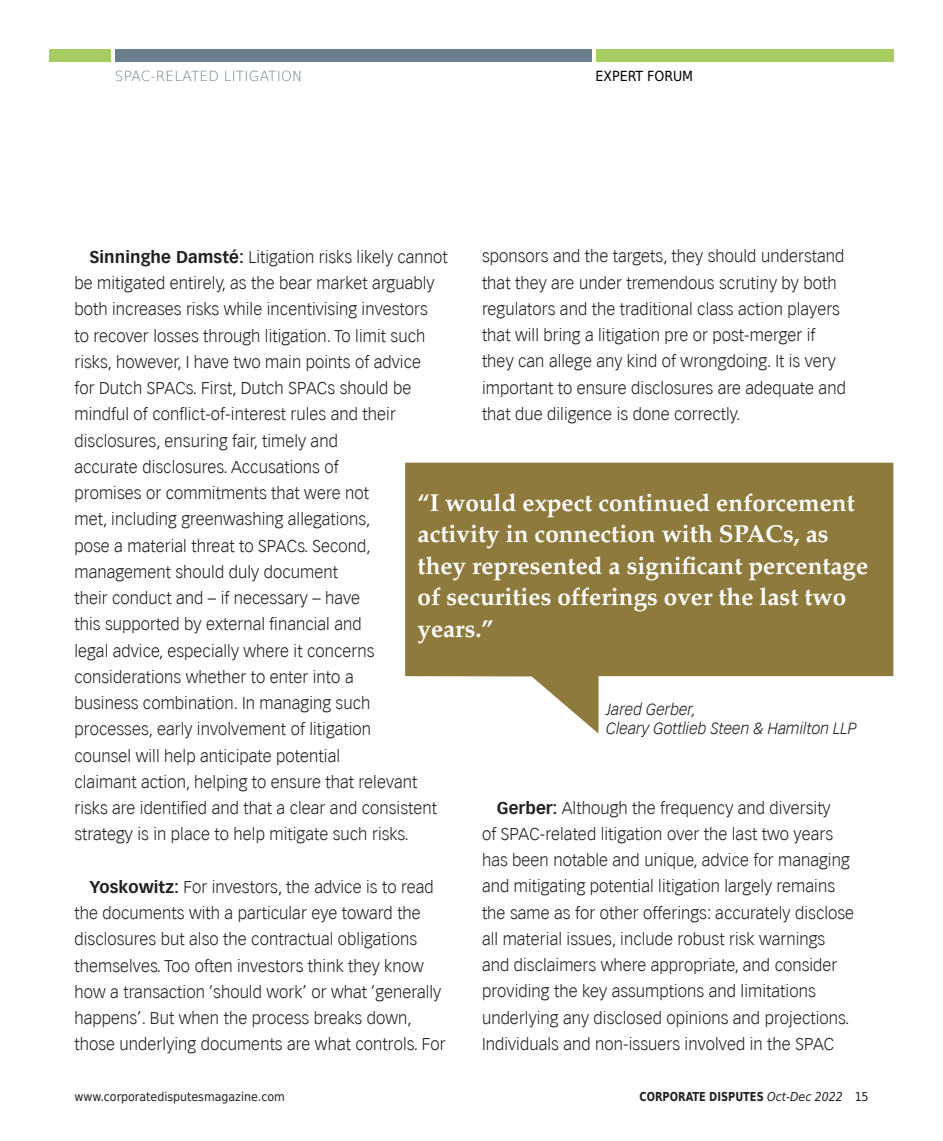
<style>
.page{position:relative;width:943px;height:1141px;background:#fff}
.page>*{position:absolute;margin:0;border:0;box-sizing:border-box;transform-origin:0 0}
.t1{font:700 24.5px/31.5px "Palatino";color:#fff}
.t2{font:300 16.62px/26.2px "Vectora LH";letter-spacing:.005em;color:#231f20}
.t3{font:italic 300 15.75px/18.9px "Vectora LH";color:#231f20}
.t4{font:200 14px "DejaVu Sans";letter-spacing:.015em;color:#6a7d8b}
.t5{font:14px "DejaVu Sans Condensed";color:#000}
.t6{font:12.25px "DejaVu Sans Condensed";color:#231f20}
.t7{font:700 12.25px "DejaVu Sans";color:#231f20;scale:.8 1}
.s1{font-weight:700}
.s2{font-family:"DejaVu Sans Condensed";font-weight:400;font-style:italic}
.s3{font-family:"DejaVu Sans Condensed";font-weight:400}
</style>
<div class="page">
<div style="left:595px;top:50px;width:298px;height:12px;background:#a7cd62"></div>
<div style="left:115px;top:50px;width:477px;height:12px;background:#6a7d8b"></div>
<div style="left:50px;top:50px;width:61px;height:12px;background:#a7cd62"></div>
<svg style="left:405px;top:463px;width:488px;height:271px;fill:#8f7a3d"></svg>
<p class="t4" style="left:115px;top:65px;width:189px">SPAC-RELATED LITIGATION</p>
<p class="t5" style="left:595px;top:64px;width:99px">EXPERT FORUM</p>
<p class="t2" style="left:482px;top:244px;width:365px">sponsors and the targets, they should understand that they are under tremendous scrutiny by both regulators and the traditional class action players that will bring a litigation pre or post-merger if they can allege any kind of wrongdoing. It is very important to ensure disclosures are adequate and that due diligence is done correctly.</p>
<p class="t2" style="left:74px;top:244px;width:375px;text-indent:15px"><span class="s1">Sinninghe Damsté:</span> Litigation risks likely cannot be mitigated entirely, as the bear market arguably both increases risks while incentivising investors<br>to recover losses through litigation. To limit such risks, however, I have two main points of advice<br>for Dutch SPACs. First, Dutch SPACs should be mindful of conflict-of-interest rules and their disclosures, ensuring fair, timely and<br>accurate disclosures. Accusations of<br>promises or commitments that were not<br>met, including greenwashing allegations,<br>pose a material threat to SPACs. Second, management should duly document<br>their conduct and – if necessary – have<br>this supported by external financial and<br>legal advice, especially where it concerns considerations whether to enter into a<br>business combination. In managing such processes, early involvement of litigation<br>counsel will help anticipate potential<br>claimant action, helping to ensure that relevant risks are identified and that a clear and consistent strategy is in place to help mitigate such risks.</p>
<p class="t2" style="left:74px;top:874px;width:372px;text-indent:15px"><span class="s1">Yoskowitz:</span> For investors, the advice is to read the documents with a particular eye toward the disclosures but also the contractual obligations themselves. Too often investors think they know how a transaction ‘should work’ or what ‘generally happens’. But when the process breaks down, those underlying documents are what controls. For</p>
<h1 class="t1" style="left:417px;top:487px;width:452px">“I would expect continued enforcement activity in connection with SPACs, as they represented a significant percentage of securities offerings over the last two years.”</h1>
<p class="t3" style="left:606px;top:700px;width:252px">Jared Gerber,<br>Cleary Gottlieb Steen &amp; Hamilton LLP</p>
<p class="t2" style="left:482px;top:795px;width:374px;text-indent:15px"><span class="s1">Gerber:</span> Although the frequency and diversity<br>of SPAC-related litigation over the last two years has been notable and unique, advice for managing and mitigating potential litigation largely remains the same as for other offerings: accurately disclose all material issues, include robust risk warnings and disclaimers where appropriate, and consider providing the key assumptions and limitations underlying any disclosed opinions and projections.<br>Individuals and non-issuers involved in the SPAC</p>
<p class="t6" style="left:74px;top:1086px;width:212px">www.corporatedisputesmagazine.com</p>
<p class="t7" style="left:639px;top:1086px;width:288px">CORPORATE DISPUTES <span class="s2">Oct-Dec 2022</span> <span class="s3">15</span></p>
</div>
